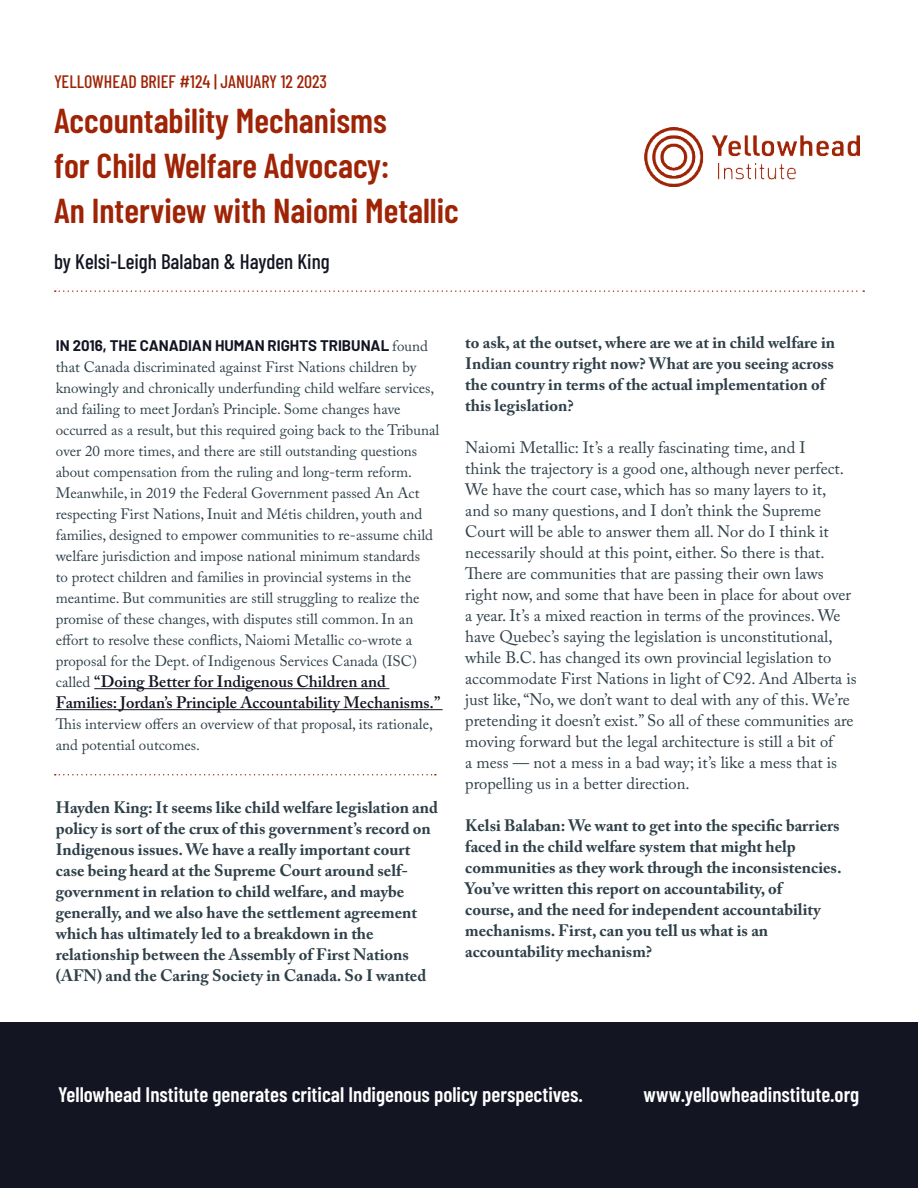
<style>
.page{position:relative;width:918px;height:1188px;background:#fff}
.page>*{position:absolute;margin:0;border:0;box-sizing:border-box;transform-origin:0 0}
.t1{font:600 34.5px/45px "Barlow Condensed";color:#9f2305}
.t2{font:600 21px "Barlow Condensed";color:#fff}
.t3{font:500 21px "Barlow Condensed";color:#131522}
.t4{font:500 18px "Barlow Condensed";color:#9f2305}
.t5{font:700 16.5px/21px "Adobe Caslon Pro";color:#2f4049}
.t6{font:16.5px/21px "Adobe Caslon Pro";color:#2f4049}
.t7{font:600 16.5px/21px "Adobe Caslon Pro";color:#131522}
.t8{font:15px/21px "Adobe Caslon Pro";color:#2f4049}
.t9{font:700 15px "Barlow";color:#131522}
.s1{font-family:"Adobe Caslon Pro";font-weight:400;color:#2f4049}
.s2{font-weight:400;font-size:15px;color:#2f4049}
</style>
<div class="page">
<div style="left:0;top:1022px;width:918px;height:166px;background:#131522"></div>
<svg style="left:55px;top:290px;width:809px;height:2px"></svg>
<img style="left:645px;top:127px;width:214px;height:59px">
<hr style="left:94px;top:688px;width:295px;height:1px;background:#131522">
<hr style="left:56px;top:709px;width:387px;height:1px;background:#131522">
<svg style="left:55px;top:774px;width:381px;height:1px"></svg>
<p class="t4" style="left:54px;top:74px;width:275px">YELLOWHEAD BRIEF #124 | JANUARY 12 2023</p>
<h1 class="t1" style="left:54px;top:101px;width:406px">Accountability Mechanisms<br>for Child Welfare Advocacy:<br>An Interview with Naiomi Metallic</h1>
<h2 class="t3" style="left:54px;top:253px;width:277px">by Kelsi-Leigh Balaban &amp; Hayden King</h2>
<p class="t9" style="left:56px;top:340px;width:374px">IN 2016, THE CANADIAN HUMAN RIGHTS TRIBUNAL <span class="s1">found</span></p>
<p class="t8" style="left:56px;top:358px;width:385px">that Canada discriminated against First Nations children by knowingly and chronically underfunding child welfare services, and failing to meet Jordan’s Principle. Some changes have occurred as a result, but this required going back to the Tribunal over 20 more times, and there are still outstanding questions about compensation from the ruling and long-term reform.<br>Meanwhile, in 2019 the Federal Government passed An Act respecting First Nations, Inuit and Métis children, youth and families, designed to empower communities to re-assume child welfare jurisdiction and impose national minimum standards<br>to protect children and families in provincial systems in the meantime. But communities are still struggling to realize the promise of these changes, with disputes still common. In an effort to resolve these conflicts, Naiomi Metallic co-wrote a proposal for the Dept. of Indigenous Services Canada (ISC)</p>
<p class="t7" style="left:56px;top:673px;width:386px"><span class="s2">called</span> “Doing Better for Indigenous Children and<br>Families: Jordan’s Principle Accountability Mechanisms.”</p>
<p class="t8" style="left:56px;top:715px;width:379px">This interview offers an overview of that proposal, its rationale, and potential outcomes.</p>
<p class="t5" style="left:56px;top:799px;width:384px">Hayden King: It seems like child welfare legislation and policy is sort of the crux of this government’s record on Indigenous issues. We have a really important court case being heard at the Supreme Court around self&shy;government in relation to child welfare, and maybe generally, and we also have the settlement agreement which has ultimately led to a breakdown in the relationship between the Assembly of First Nations (AFN) and the Caring Society in Canada. So I wanted</p>
<p class="t5" style="left:465px;top:334px;width:371px">to ask, at the outset, where are we at in child welfare in Indian country right now? What are you seeing across the country in terms of the actual implementation of this legislation?</p>
<p class="t6" style="left:465px;top:439px;width:393px">Naiomi Metallic: It’s a really fascinating time, and I<br>think the trajectory is a good one, although never perfect.<br>We have the court case, which has so many layers to it,<br>and so many questions, and I don’t think the Supreme Court will be able to answer them all. Nor do I think it necessarily should at this point, either. So there is that.<br>There are communities that are passing their own laws right now, and some that have been in place for about over a year. It’s a mixed reaction in terms of the provinces. We have Quebec’s saying the legislation is unconstitutional, while B.C. has changed its own provincial legislation to accommodate First Nations in light of C92. And Alberta is just like, “No, we don’t want to deal with any of this. We’re pretending it doesn’t exist.” So all of these communities are moving forward but the legal architecture is still a bit of<br>a mess — not a mess in a bad way; it’s like a mess that is propelling us in a better direction.</p>
<p class="t5" style="left:465px;top:817px;width:378px">Kelsi Balaban: We want to get into the specific barriers faced in the child welfare system that might help communities as they work through the inconsistencies.<br>You’ve written this report on accountability, of<br>course, and the need for independent accountability mechanisms. First, can you tell us what is an accountability mechanism?</p>
<h2 class="t2" style="left:58px;top:1087px;width:526px">Yellowhead Institute generates critical Indigenous policy perspectives.</h2>
<h2 class="t2" style="left:643px;top:1087px;width:217px">www.yellowheadinstitute.org</h2>
</div>
